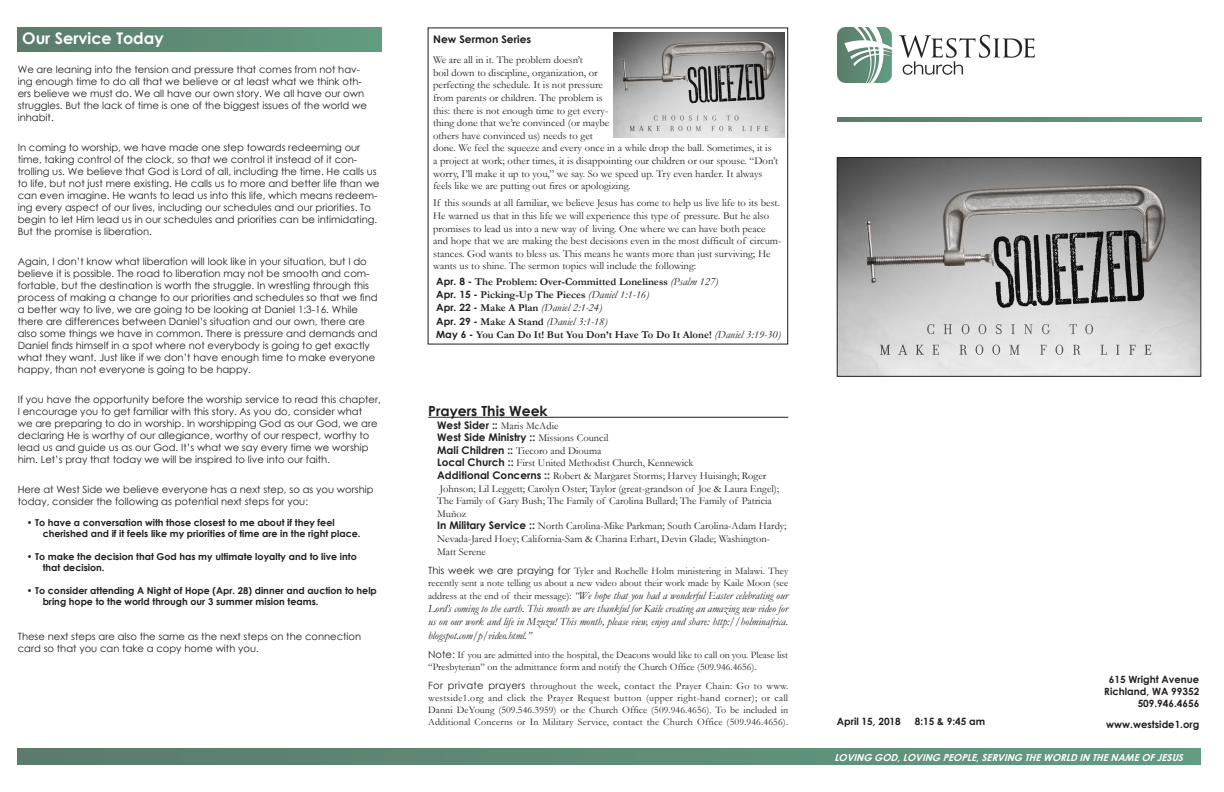
<style>
.page{position:relative;width:1224px;height:792px;background:#fff}
.page>*{position:absolute;margin:0;border:0;box-sizing:border-box;transform-origin:0 0}
.t1{font:700 16px "Century Gothic";color:#fff}
.t2{font:700 14px "Century Gothic";color:#231f20}
.t3{font:italic 11px/13.2px "Garamond";color:#231f20;text-align:justify}
.t4{font:10.5px/12.6px "Garamond";color:#231f20}
.t5{font:700 10.5px "Garamond";color:#231f20}
.t6{font:700 10.5px "Century Gothic";color:#231f20}
.t7{font:10px/12px "Century Gothic";color:#231f20}
.t8{font:10px/12px "Garamond";color:#231f20}
.t9{font:700 10px "Century Gothic";color:#231f20}
.t10{font:italic 700 9.7px "Century Gothic";color:#fff}
.t11{font:700 9.5px "Century Gothic";color:#231f20}
.s1{font-family:"Century Gothic";font-size:10px}
.s2{font-weight:400;font-style:italic;font-size:11px}
.s3{font-family:"Century Gothic";font-weight:700;font-style:normal;font-size:10px}
.s4{font-weight:700;font-style:normal;font-size:10.5px}
.s5{font-family:"Garamond";font-weight:400}
.s6{font-family:"Century Gothic";font-weight:700}
.s7{font-family:"Century Gothic"}
.s8{font-style:normal;font-size:10px}
</style>
<div class="page">
<div style="left:18px;top:749px;width:1182px;height:16px;background:linear-gradient(to right,#5b7b6a,#619c80)"></div>
<div style="left:18px;top:27px;width:363px;height:24px;background:linear-gradient(to right,#5b7b6a,#619c80)"></div>
<svg style="left:838px;top:118px;width:363px;height:3px"></svg>
<img style="left:837px;top:27px;width:198px;height:55px">
<hr style="left:428px;top:417px;width:360px;height:1px;background:#231f20">
<img style="left:839px;top:159px;width:360px;height:216px">
<div style="left:837px;top:157px;width:364px;height:220px;border:1px solid #231f20"></div>
<img style="left:613px;top:33px;width:171px;height:105px">
<p class="t1" style="left:22px;top:26px;width:143px">Our Service Today</p>
<p class="t7" style="left:18px;top:63px;width:351px">We are leaning into the tension and pressure that comes from not hav&shy;ing enough time to do all that we believe or at least what we think oth&shy;ers believe we must do. We all have our own story. We all have our own struggles. But the lack of time is one of the biggest issues of the world we inhabit.</p>
<p class="t7" style="left:18px;top:141px;width:364px">In coming to worship, we have made one step towards redeeming our time, taking control of the clock, so that we control it instead of it con&shy;trolling us. We believe that God is Lord of all, including the time. He calls us to life, but not just mere existing. He calls us to more and better life than we can even imagine. He wants to lead us into this life, which means redeem&shy;ing every aspect of our lives, including our schedules and our priorities. To begin to let Him lead us in our schedules and priorities can be intimidating.<br>But the promise is liberation.</p>
<p class="t7" style="left:18px;top:255px;width:361px">Again, I don’t know what liberation will look like in your situation, but I do believe it is possible. The road to liberation may not be smooth and com&shy;fortable, but the destination is worth the struggle. In wrestling through this process of making a change to our priorities and schedules so that we find a better way to live, we are going to be looking at Daniel 1:3-16. While there are differences between Daniel’s situation and our own, there are also some things we have in common. There is pressure and demands and Daniel finds himself in a spot where not everybody is going to get exactly what they want. Just like if we don’t have enough time to make everyone happy, than not everyone is going to be happy.</p>
<p class="t7" style="left:18px;top:393px;width:365px">If you have the opportunity before the worship service to read this chapter, I encourage you to get familiar with this story. As you do, consider what<br>we are preparing to do in worship. In worshipping God as our God, we are declaring He is worthy of our allegiance, worthy of our respect, worthy to lead us and guide us as our God. It’s what we say every time we worship him. Let’s pray that today we will be inspired to live into our faith.</p>
<p class="t7" style="left:18px;top:483px;width:357px">Here at West Side we believe everyone has a next step, so as you worship today, consider the following as potential next steps for you:</p>
<p class="t11" style="left:27px;top:515px;width:309px">• To have a conversation with those closest to me about if they feel</p>
<p class="t11" style="left:43px;top:526px;width:319px">cherished and if it feels like my priorities of time are in the right place.</p>
<p class="t11" style="left:27px;top:549px;width:332px">• To make the decision that God has my ultimate loyalty and to live into</p>
<p class="t11" style="left:43px;top:561px;width:63px">that decision.</p>
<p class="t11" style="left:27px;top:583px;width:352px">• To consider attending A Night of Hope (Apr. 28) dinner and auction to help</p>
<p class="t11" style="left:43px;top:595px;width:277px">bring hope to the world through our 3 summer mision teams.</p>
<p class="t7" style="left:18px;top:630px;width:345px">These next steps are also the same as the next steps on the connection card so that you can take a copy home with you.</p>
<p class="t6" style="left:433px;top:32px;width:100px">New Sermon Series</p>
<p class="t4" style="left:433px;top:53px;width:347px">We are all in it. The problem doesn’t<br>boil down to discipline, organization, or<br>perfecting the schedule. It is not pressure<br>from parents or children. The problem is<br>this: there is not enough time to get every-<br>thing done that we’re convinced (or maybe<br>others have convinced us) needs to get<br>done. We feel the squeeze and every once in a while drop the ball. Sometimes, it is a project at work; other times, it is disappointing our children or our spouse. “Don’t worry, I’ll make it up to you,” we say. So we speed up. Try even harder. It always feels like we are putting out fires or apologizing.</p>
<p class="t4" style="left:433px;top:197px;width:350px">If this sounds at all familiar, we believe Jesus has come to help us live life to its best.<br>He warned us that in this life we will experience this type of pressure. But he also promises to lead us into a new way of living. One where we can have both peace and hope that we are making the best decisions even in the most difficult of circum&shy;stances. God wants to bless us. This means he wants more than just surviving; He wants us to shine. The sermon topics will include the following:</p>
<p class="t5" style="left:436px;top:274px;width:284px"><span class="s1">Apr. 8 -</span> The Problem: Over-Committed Loneliness <span class="s2">(Psalm 127)</span></p>
<p class="t5" style="left:436px;top:288px;width:215px"><span class="s1">Apr. 15 -</span> Picking-Up The Pieces <span class="s2">(Daniel 1:1-16)</span></p>
<p class="t3" style="left:436px;top:301px;width:167px"><span class="s3">Apr. 22 -</span> <span class="s4">Make A Plan</span> (Daniel 2:1-24)</p>
<p class="t3" style="left:436px;top:314px;width:173px"><span class="s3">Apr. 29 -</span> <span class="s4">Make A Stand</span> (Daniel 3:1-18)</p>
<p class="t5" style="left:436px;top:327px;width:346px"><span class="s1">May 6 -</span> You Can Do It! But You Don’t Have To Do It Alone! <span class="s2">(Daniel 3:19-30)</span></p>
<p class="t2" style="left:428px;top:400px;width:121px">Prayers This Week</p>
<p class="t6" style="left:437px;top:417px;width:123px">West Sider :: <span class="s5">Maris McAdie</span></p>
<p class="t6" style="left:437px;top:429px;width:173px">West Side Ministry :: <span class="s5">Missions Council</span></p>
<p class="t4" style="left:437px;top:444px;width:166px"><span class="s6">Mali Children ::</span> Tiecoro and Diouma</p>
<p class="t4" style="left:437px;top:457px;width:258px"><span class="s6">Local Church ::</span> First United Methodist Church, Kennewick</p>
<p class="t4" style="left:437px;top:469px;width:331px"><span class="s6">Additional Concerns ::</span> Robert &amp; Margaret Storms; Harvey Huisingh; Roger</p>
<p class="t4" style="left:437px;top:482px;width:344px">Johnson; Lil Leggett; Carolyn Oster; Taylor (great-grandson of Joe &amp; Laura Engel);<br>The Family of Gary Bush; The Family of Carolina Bullard; The Family of Patricia<br>Muñoz</p>
<p class="t4" style="left:437px;top:520px;width:351px"><span class="s6">In Military Service ::</span> North Carolina-Mike Parkman; South Carolina-Adam Hardy;<br>Nevada-Jared Hoey; California-Sam &amp; Charina Erhart, Devin Glade; Washington-<br>Matt Serene</p>
<p class="t8" style="left:428px;top:564px;width:362px"><span class="s7">This week we are praying for</span> Tyler and Rochelle Holm ministering in Malawi. They recently sent a note telling us about a new video about their work made by Kaile Moon (see</p>
<p class="t3" style="left:428px;top:589px;width:362px"><span class="s8">address at the end of their message):</span> “We hope that you had a wonderful Easter celebrating our Lord’s coming to the earth. This month we are thankful for Kaile creating an amazing new video for us on our work and life in Mzuzu! This month, please view, enjoy and share: http://holminafrica. blogspot.com/p/video.html.”</p>
<p class="t8" style="left:428px;top:648px;width:362px"><span class="s7">Note:</span> If you are admitted into the hospital, the Deacons would like to call on you. Please list “Presbyterian” on the admittance form and notify the Church Office (509.946.4656).</p>
<p class="t8" style="left:428px;top:680px;width:362px;text-align:justify"><span class="s7">For private prayers</span> throughout the week, contact the Prayer Chain: Go to www. westside1.org and click the Prayer Request button (upper right-hand corner); or call Danni DeYoung (509.546.3959) or the Church Office (509.946.4656). To be included in Additional Concerns or In Military Service, contact the Church Office (509.946.4656).</p>
<p class="t9" style="left:837px;top:714px;width:65px">April 15, 2018</p>
<p class="t9" style="left:915px;top:714px;width:72px">8:15 &amp; 9:45 am</p>
<p class="t9" style="left:1109px;top:671px;width:92px">615 Wright Avenue</p>
<p class="t9" style="left:1104px;top:683px;width:96px">Richland, WA 99352</p>
<p class="t9" style="left:1138px;top:695px;width:63px">509.946.4656</p>
<p class="t9" style="left:1106px;top:716px;width:94px">www.westside1.org</p>
<p class="t10" style="left:834px;top:750px;width:354px">LOVING GOD,LOVING PEOPLE,SERVING THEWORLDIN THENAMEOFJESUS</p>
</div>
